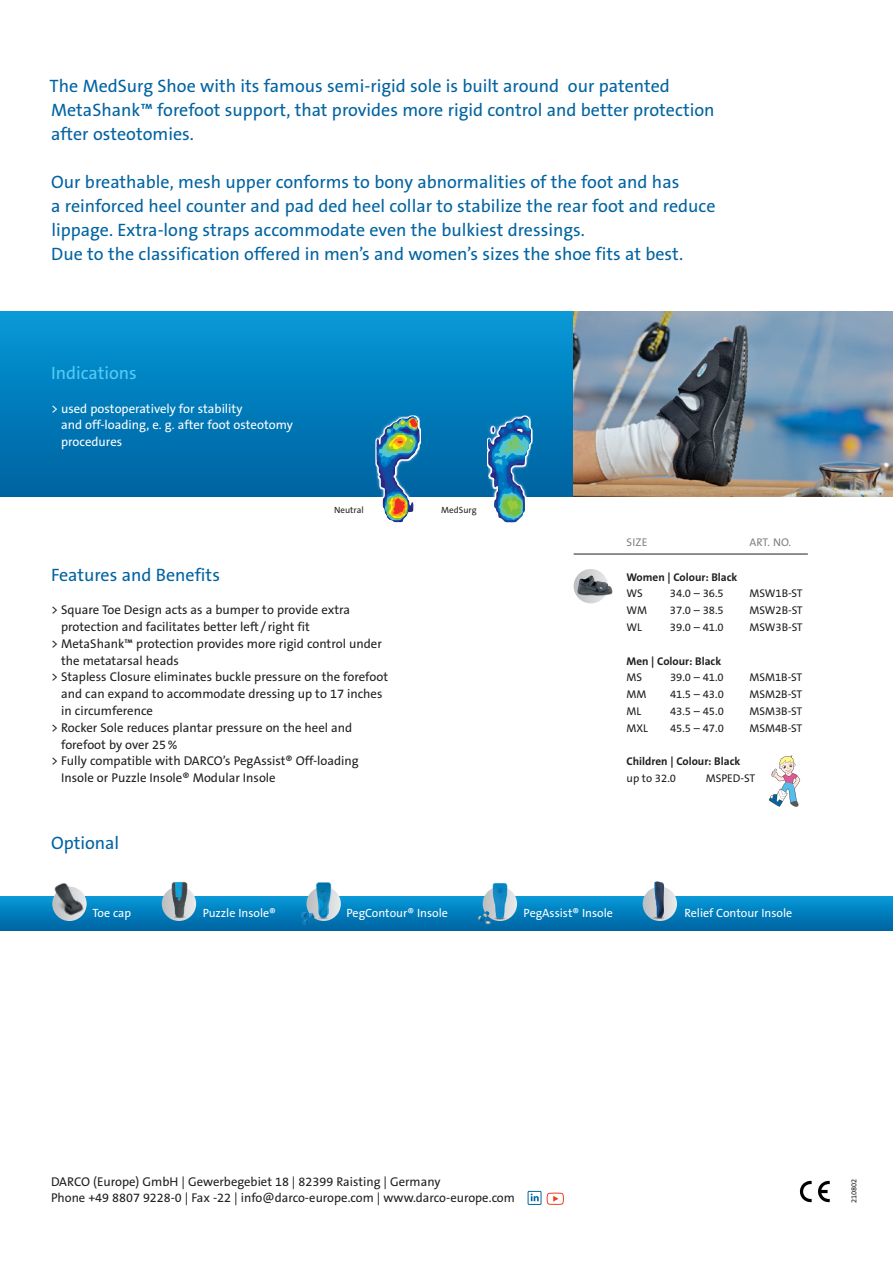
<style>
.page{position:relative;width:893px;height:1263px;background:#fff}
.page>*{position:absolute;margin:0;border:0;box-sizing:border-box;transform-origin:0 0}
.t1{font:18px/24px "The Sans B Plus W5 Plain";color:#0063a1}
.t2{font:18px "The Sans B Plus W5 Plain";color:#56cbf5}
.t3{font:12.75px/16.8px "The Sans B Plus W5 Plain";color:#231f20}
.t4{font:12.75px/16.8px "The Sans B Plus W5 Plain";color:#fff}
.t5{font:12px "The Sans B5 Plain";color:#fff}
.t6{font:12px "The Sans B Plus W5 Plain";color:#fff}
.t7{font:11.25px "The Sans B Plus W5 Plain";color:#231f20}
.t8{font:700 11.25px "The Sans B Plus W7";color:#231f20}
.t9{font:11.25px "The Sans B Plus W5 Plain";letter-spacing:.015em;color:#808285}
.t10{font:9px "The Sans B Plus W5 Plain";color:#231f20}
.t11{font:7.5px "The Sans B Plus W5 Plain";color:#231f20}
</style>
<div class="page">
<div style="left:0;top:311px;width:574px;height:185px;background:linear-gradient(to bottom,#0698d8,#0062a0)"></div>
<svg style="left:769px;top:755px;width:31px;height:52px"></svg>
<svg style="left:800px;top:1181px;width:12px;height:21px"></svg>
<svg style="left:818px;top:1181px;width:12px;height:21px"></svg>
<svg style="left:546px;top:1192px;width:18px;height:13px"></svg>
<div style="left:528px;top:1191px;width:13px;height:14px;border:1px solid #0063a1"></div>
<svg style="left:531px;top:1193px;width:8px;height:8px"></svg>
<hr style="left:574px;top:554px;width:234px;height:1px;background:#231f20">
<svg style="left:574px;top:569px;width:34px;height:34px"></svg>
<img style="left:576px;top:576px;width:37px;height:20px">
<div style="left:0;top:897px;width:893px;height:34px;background:linear-gradient(to bottom,#0698d7,#0064a2)"></div>
<img style="left:48px;top:883px;width:39px;height:40px">
<svg style="left:375px;top:415px;width:46px;height:108px"></svg>
<svg style="left:377px;top:417px;width:42px;height:105px;background:#638f9b"></svg>
<svg style="left:487px;top:415px;width:45px;height:108px"></svg>
<svg style="left:488px;top:417px;width:43px;height:105px;background:#4a93b5"></svg>
<img style="left:574px;top:311px;width:319px;height:185px">
<svg style="left:643px;top:887px;width:34px;height:34px"></svg>
<img style="left:650px;top:881px;width:19px;height:40px">
<svg style="left:162px;top:886px;width:34px;height:35px"></svg>
<img style="left:170px;top:881px;width:18px;height:40px">
<svg style="left:483px;top:887px;width:34px;height:34px"></svg>
<img style="left:491px;top:882px;width:18px;height:38px">
<svg style="left:306px;top:886px;width:35px;height:35px"></svg>
<img style="left:310px;top:882px;width:28px;height:40px">
<img style="left:478px;top:911px;width:14px;height:13px">
<img style="left:298px;top:911px;width:20px;height:16px">
<h1 class="t1" style="left:50px;top:74px;width:666px">The MedSurg Shoe with its famous semi-rigid sole is built around our patented<br>MetaShank™ forefoot support, that provides more rigid control and better protection after osteotomies.</h1>
<p class="t1" style="left:51px;top:170px;width:666px">Our breathable, mesh upper conforms to bony abnormalities of the foot and has<br>a reinforced heel counter and pad ded heel collar to stabilize the rear foot and reduce lippage. Extra-long straps accommodate even the bulkiest dressings.<br>Due to the classification offered in men’s and women’s sizes the shoe fits at best.</p>
<h1 class="t2" style="left:51px;top:361px;width:87px">Indications</h1>
<p class="t4" style="left:61px;top:400px;width:233px;text-indent:-10px">&gt; used postoperatively for stability<br>and off-loading, e. g. after foot osteotomy procedures</p>
<p class="t10" style="left:334px;top:504px;width:31px">Neutral</p>
<p class="t10" style="left:441px;top:504px;width:37px">MedSurg</p>
<h1 class="t1" style="left:51px;top:563px;width:170px">Features and Benefits</h1>
<p class="t3" style="left:51px;top:602px;width:300px">&gt; Square Toe Design acts as a bumper to provide extra</p>
<p class="t3" style="left:61px;top:618px;width:250px">protection and facilitates better left / right fit</p>
<p class="t3" style="left:51px;top:635px;width:332px">&gt; MetaShank™ protection provides more rigid control under</p>
<p class="t3" style="left:61px;top:652px;width:119px">the metatarsal heads</p>
<p class="t3" style="left:51px;top:669px;width:339px">&gt; Stapless Closure eliminates buckle pressure on the forefoot</p>
<p class="t3" style="left:61px;top:686px;width:323px">and can expand to accommodate dressing up to 17 inches</p>
<p class="t3" style="left:61px;top:702px;width:93px">in circumference</p>
<p class="t3" style="left:51px;top:719px;width:303px">&gt; Rocker Sole reduces plantar pressure on the heel and</p>
<p class="t3" style="left:61px;top:736px;width:118px">forefoot by over 25%</p>
<p class="t3" style="left:51px;top:753px;width:309px">&gt; Fully compatible with DARCO’s PegAssist® Off-loading</p>
<p class="t3" style="left:61px;top:770px;width:216px">Insole or Puzzle Insole® Modular Insole</p>
<h1 class="t1" style="left:51px;top:831px;width:70px">Optional</h1>
<p class="t9" style="left:626px;top:534px;width:22px">SIZE</p>
<p class="t9" style="left:749px;top:534px;width:43px">ART. NO.</p>
<p class="t8" style="left:626px;top:570px;width:113px">Women | Colour: Black</p>
<p class="t7" style="left:626px;top:586px;width:18px">WS</p>
<p class="t7" style="left:670px;top:586px;width:55px">34.0 – 36.5</p>
<p class="t7" style="left:749px;top:586px;width:55px">MSW1B-ST</p>
<p class="t7" style="left:626px;top:603px;width:22px">WM</p>
<p class="t7" style="left:670px;top:603px;width:55px">37.0 – 38.5</p>
<p class="t7" style="left:749px;top:603px;width:55px">MSW2B-ST</p>
<p class="t7" style="left:626px;top:620px;width:17px">WL</p>
<p class="t7" style="left:670px;top:620px;width:55px">39.0 – 41.0</p>
<p class="t7" style="left:749px;top:620px;width:55px">MSW3B-ST</p>
<p class="t8" style="left:626px;top:654px;width:96px">Men | Colour: Black</p>
<p class="t7" style="left:626px;top:670px;width:17px">MS</p>
<p class="t7" style="left:670px;top:670px;width:55px">39.0 – 41.0</p>
<p class="t7" style="left:749px;top:670px;width:54px">MSM1B-ST</p>
<p class="t7" style="left:626px;top:687px;width:22px">MM</p>
<p class="t7" style="left:670px;top:687px;width:55px">41.5 – 43.0</p>
<p class="t7" style="left:749px;top:687px;width:54px">MSM2B-ST</p>
<p class="t7" style="left:626px;top:704px;width:16px">ML</p>
<p class="t7" style="left:670px;top:704px;width:55px">43.5 – 45.0</p>
<p class="t7" style="left:749px;top:704px;width:54px">MSM3B-ST</p>
<p class="t7" style="left:626px;top:721px;width:23px">MXL</p>
<p class="t7" style="left:670px;top:721px;width:55px">45.5 – 47.0</p>
<p class="t7" style="left:749px;top:721px;width:54px">MSM4B-ST</p>
<p class="t8" style="left:626px;top:754px;width:115px">Children | Colour: Black</p>
<p class="t7" style="left:626px;top:771px;width:51px">up to 32.0</p>
<p class="t7" style="left:706px;top:771px;width:51px">MSPED-ST</p>
<p class="t6" style="left:92px;top:905px;width:40px">Toe cap</p>
<p class="t5" style="left:203px;top:906px;width:75px">Puzzle Insole®</p>
<p class="t5" style="left:347px;top:906px;width:103px">PegContour® Insole</p>
<p class="t5" style="left:524px;top:906px;width:91px">PegAssist® Insole</p>
<p class="t5" style="left:684px;top:906px;width:109px">Relief Contour Insole</p>
<p class="t3" style="left:51px;top:1173px;width:465px">DARCO (Europe) GmbH | Gewerbegebiet 18 | 82399 Raisting | Germany<br>Phone +49 8807 9228-0 | Fax -22 | info@darco-europe.com | www.darco-europe.com</p>
<p class="t11" style="left:849px;top:1203px;width:26px;rotate:-90deg">210802</p>
</div>
